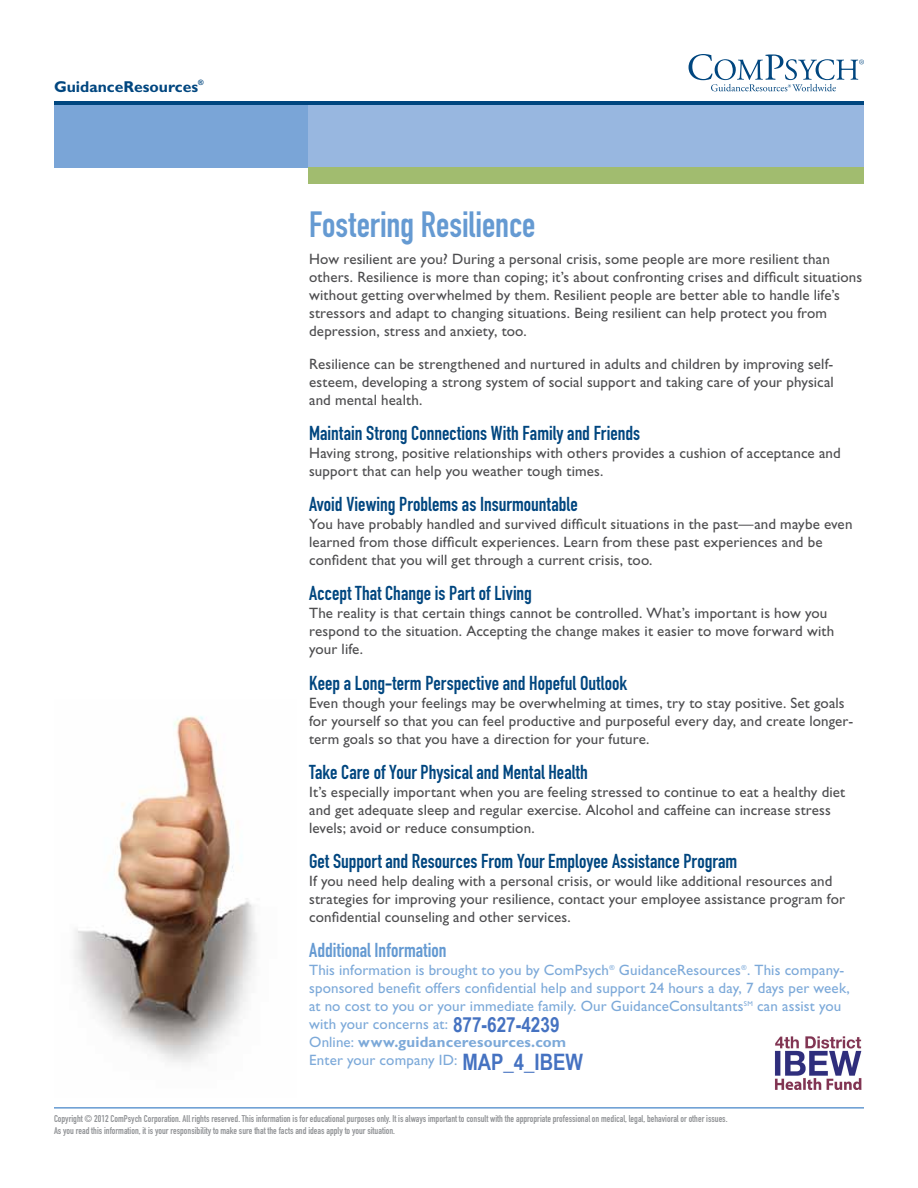
<style>
.page{position:relative;width:918px;height:1188px;background:#fff}
.page>*{position:absolute;margin:0;border:0;box-sizing:border-box;transform-origin:0 0}
.t1{font:36px "DIN Engschrift LT";letter-spacing:-.005em;color:#659ad2}
.t2{font:700 22.65px "Arial Narrow";color:#4572c1}
.t3{font:700 20.85px "Arial Narrow";color:#4572c1}
.t4{font:19.8px "DIN Engschrift LT Alternate";color:#00467f}
.t5{font:19.8px "DIN Engschrift LT Alternate";color:#659ad2}
.t6{font:700 15.75px "Gill Sans Std";color:#00467f}
.t7{font:15px/18px "Gill Sans Std";letter-spacing:.01em;color:#4d4d4f}
.t8{font:15px/18px "Gill Sans Std";letter-spacing:.01em;color:#7ca9d9}
.t9{font:9.75px/12px "DIN Engschrift LT";color:#939598}
.s1{font-weight:700;color:#fff}
.s2{font-weight:700}
</style>
<div class="page">
<img style="left:74px;top:716px;width:183px;height:347px">
<div style="left:54px;top:102px;width:254px;height:65px;background:#7aa5d7"></div>
<div style="left:308px;top:102px;width:556px;height:65px;background:#98b7e0"></div>
<div style="left:308px;top:167px;width:556px;height:16px;background:#a1bc6f"></div>
<hr style="left:54px;top:101px;width:810px;height:4px;background:#00467f">
<svg style="left:689px;top:54px;width:175px;height:37px"></svg>
<hr style="left:54px;top:1107px;width:810px;height:2px;background:#659ad2">
<img style="left:775px;top:1036px;width:87px;height:53px">
<p class="t6" style="left:54px;top:77px;width:151px">GuidanceResources<sup>®</sup></p>
<h1 class="t1" style="left:309px;top:203px;width:228px">Fostering Resilience</h1>
<p class="t7" style="left:309px;top:250px;width:555px">How resilient are you? During a personal crisis, some people are more resilient than others. Resilience is more than coping; it’s about confronting crises and difficult situations without getting overwhelmed by them. Resilient people are better able to handle life’s stressors and adapt to changing situations. Being resilient can help protect you from depression, stress and anxiety, too.</p>
<p class="t7" style="left:309px;top:355px;width:526px;text-align:justify">Resilience can be strengthened and nurtured in adults and children by improving self&shy;esteem, developing a strong system of social support and taking care of your physical and mental health.</p>
<h3 class="t4" style="left:309px;top:421px;width:332px">Maintain Strong Connections With Family and Friends</h3>
<p class="t7" style="left:309px;top:444px;width:533px">Having strong, positive relationships with others provides a cushion of acceptance and support that can help you weather tough times.</p>
<h3 class="t4" style="left:309px;top:492px;width:270px">Avoid Viewing Problems as Insurmountable</h3>
<p class="t7" style="left:309px;top:515px;width:545px">You have probably handled and survived difficult situations in the past—and maybe even learned from those difficult experiences. Learn from these past experiences and be confident that you will get through a current crisis, too.</p>
<h3 class="t4" style="left:309px;top:582px;width:224px">Accept That Change is Part of Living</h3>
<p class="t7" style="left:309px;top:604px;width:527px">The reality is that certain things cannot be controlled. What’s important is how you respond to the situation. Accepting the change makes it easier to move forward with your life.</p>
<h3 class="t4" style="left:309px;top:671px;width:320px">Keep a Long-term Perspective and Hopeful Outlook</h3>
<p class="t7" style="left:309px;top:694px;width:546px">Even though your feelings may be overwhelming at times, try to stay positive. Set goals for yourself so that you can feel productive and purposeful every day, and create longer&shy;term goals so that you have a direction for your future.</p>
<h3 class="t4" style="left:309px;top:760px;width:280px">Take Care of Your Physical and Mental Health</h3>
<p class="t7" style="left:309px;top:783px;width:538px">It’s especially important when you are feeling stressed to continue to eat a healthy diet and get adequate sleep and regular exercise. Alcohol and caffeine can increase stress levels; avoid or reduce consumption.</p>
<h3 class="t4" style="left:309px;top:849px;width:430px">Get Support and Resources From Your Employee Assistance Program</h3>
<p class="t7" style="left:309px;top:872px;width:537px">If you need help dealing with a personal crisis, or would like additional resources and strategies for improving your resilience, contact your employee assistance program for confidential counseling and other services.</p>
<h3 class="t5" style="left:309px;top:939px;width:139px">Additional Information</h3>
<p class="t8" style="left:309px;top:961px;width:542px">This information is brought to you by ComPsych<sup>®</sup> GuidanceResources<sup>®</sup>. This company&shy;sponsored benefit offers confidential help and support 24 hours a day, 7 days per week, at no cost to you or your immediate family. Our GuidanceConsultants<sup>SM</sup> can assist you with your concerns at: <span class="s1">800.688.6330<br></span>Online: <span class="s2">www.guidanceresources.com<br></span>Enter your company ID: <span class="s1">CBRL</span></p>
<h3 class="t3" style="left:453px;top:1009px;width:108px">877-627-4239</h3>
<h2 class="t2" style="left:462px;top:1044px;width:122px">MAP_4_IBEW</h2>
<p class="t9" style="left:54px;top:1113px;width:675px">Copyright © 2012 ComPsych Corporation. All rights reserved. This information is for educational purposes only. It is always important to consult with the appropriate professional on medical, legal, behavioral or other issues.<br>As you read this information, it is your responsibility to make sure that the facts and ideas apply to your situation.</p>
</div>
